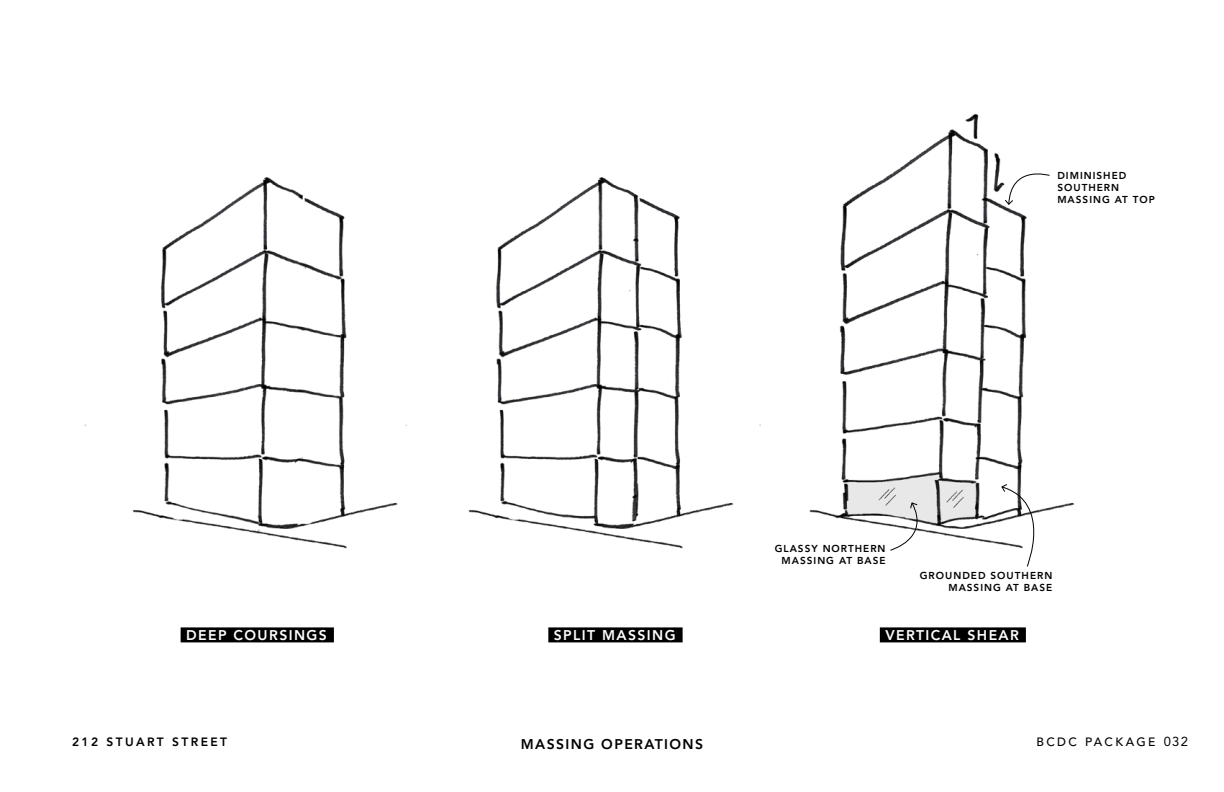
<style>
.page{position:relative;width:1224px;height:792px;background:#fff}
.page>*{position:absolute;margin:0;border:0;box-sizing:border-box;transform-origin:0 0}
.t1{font:800 14px "Avenir LT Std";letter-spacing:.1em;color:#fff}
.t2{font:800 14px "Avenir LT Std";letter-spacing:.1em;color:#000}
.t3{font:800 12px "Avenir LT Std";letter-spacing:.2em;color:#000}
.t4{font:500 12px "Avenir LT Std";letter-spacing:.2em;color:#000}
.t5{font:800 10px/12px "Avenir LT Std";letter-spacing:.1em;color:#000;text-align:right}
.s1{font-weight:400;font-size:13px}
</style>
<div class="page">
<img style="left:84px;top:113px;width:991px;height:436px">
<div style="left:181px;top:627px;width:153px;height:15px;background:#000"></div>
<div style="left:880px;top:627px;width:146px;height:15px;background:#000"></div>
<div style="left:548px;top:627px;width:135px;height:15px;background:#000"></div>
<svg style="left:889px;top:502px;width:42px;height:49px"></svg>
<svg style="left:1001px;top:483px;width:52px;height:84px"></svg>
<svg style="left:1004px;top:164px;width:46px;height:42px"></svg>
<p class="t5" style="left:1057px;top:169px;width:99px;text-align:left">DIMINISHED<br>SOUTHERN<br>MASSING AT TOP</p>
<p class="t5" style="left:775px;top:543px;width:112px">GLASSY NORTHERN<br>MASSING AT BASE</p>
<p class="t5" style="left:920px;top:569px;width:134px">GROUNDED SOUTHERN<br>MASSING AT BASE</p>
<h1 class="t1" style="left:186px;top:627px;width:142px">DEEP COURSINGS</h1>
<h1 class="t1" style="left:554px;top:627px;width:123px">SPLIT MASSING</h1>
<h1 class="t1" style="left:885px;top:627px;width:135px">VERTICAL SHEAR</h1>
<p class="t3" style="left:72px;top:734px;width:157px">212 STUART STREET</p>
<h1 class="t2" style="left:521px;top:736px;width:184px">MASSING OPERATIONS</h1>
<p class="t4" style="left:1037px;top:735px;width:153px">BCDC PACKAGE <span class="s1">032</span></p>
</div>
